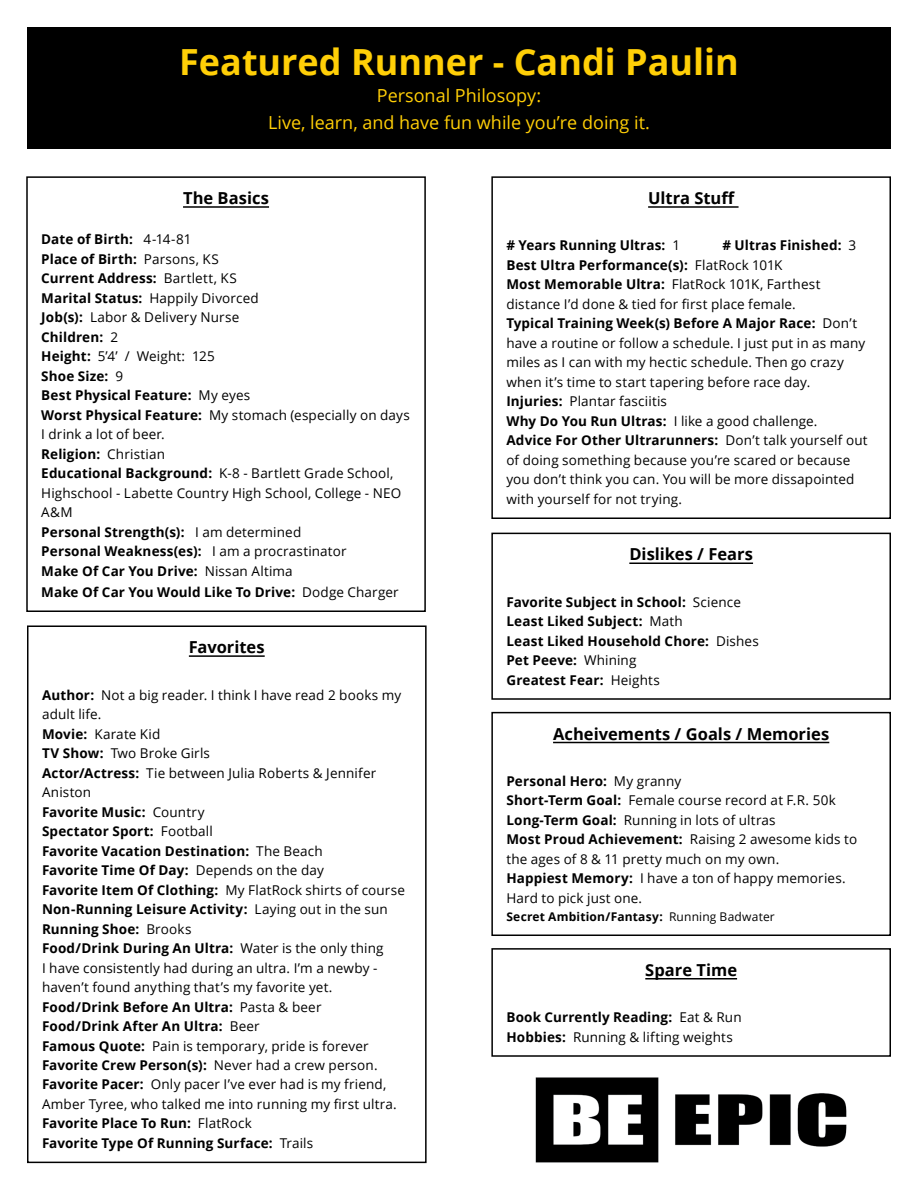
<style>
.page{position:relative;width:918px;height:1188px;background:#fff}
.page>*{position:absolute;margin:0;border:0;box-sizing:border-box;transform-origin:0 0}
.t1{font:700 36px "Open Sans";color:#ffcf07}
.t2{font:18px/27px "Open Sans";color:#ffcf07;text-align:center}
.t3{font:700 16.5px "Open Sans";color:#000}
.t4{font:13.5px/19.5px "Open Sans";letter-spacing:.01em;color:#000}
.t5{font:700 13.5px/19.5px "Open Sans";letter-spacing:.01em;color:#000}
.t6{font:700 12px "Open Sans";letter-spacing:.015em;color:#000}
.s1{font-weight:700}
.s2{font-weight:400}
</style>
<div class="page">
<div style="left:27px;top:27px;width:864px;height:121px;background:#000"></div>
<img style="left:535px;top:1077px;width:312px;height:86px">
<hr style="left:183px;top:206px;width:86px;height:2px;background:#000">
<div style="left:26px;top:176px;width:400px;height:436px;border:2px solid #000"></div>
<hr style="left:629px;top:563px;width:124px;height:1px;background:#000">
<div style="left:491px;top:533px;width:400px;height:167px;border:2px solid #000"></div>
<hr style="left:648px;top:206px;width:91px;height:2px;background:#000">
<div style="left:491px;top:176px;width:400px;height:343px;border:2px solid #000"></div>
<hr style="left:189px;top:655px;width:76px;height:2px;background:#000">
<div style="left:27px;top:625px;width:400px;height:538px;border:2px solid #000"></div>
<hr style="left:553px;top:742px;width:276px;height:1px;background:#000">
<div style="left:491px;top:712px;width:400px;height:224px;border:2px solid #000"></div>
<hr style="left:645px;top:978px;width:92px;height:2px;background:#000">
<div style="left:491px;top:948px;width:400px;height:109px;border:2px solid #000"></div>
<h1 class="t1" style="left:179px;top:36px;width:561px">Featured Runner - Candi Paulin</h1>
<h2 class="t2" style="left:268px;top:81px;width:383px">Personal Philosopy:<br>Live, learn, and have fun while you’re doing it.</h2>
<p class="t3" style="left:183px;top:186px;width:88px">The Basics</p>
<p class="t4" style="left:41px;top:230px;width:370px"><span class="s1">Date of Birth:</span> 4-14-81<br><span class="s1">Place of Birth:</span> Parsons, KS<br><span class="s1">Current Address:</span> Bartlett, KS<br><span class="s1">Marital Status:</span> Happily Divorced<br><span class="s1">Job(s):</span> Labor &amp; Delivery Nurse<br><span class="s1">Children:</span> 2<br><span class="s1">Height:</span> 5’4’ / Weight: 125<br><span class="s1">Shoe Size:</span> 9<br><span class="s1">Best Physical Feature:</span> My eyes<br><span class="s1">Worst Physical Feature:</span> My stomach (especially on days<br>I drink a lot of beer.<br><span class="s1">Religion:</span> Christian<br><span class="s1">Educational Background:</span> K-8 - Bartlett Grade School,<br>Highschool - Labette Country High School, College - NEO<br>A&amp;M<br><span class="s1">Personal Strength(s):</span> I am determined<br><span class="s1">Personal Weakness(es):</span> I am a procrastinator<br><span class="s1">Make Of Car You Drive:</span> Nissan Altima</p>
<p class="t5" style="left:41px;top:582px;width:359px">Make Of Car You Would Like To Drive: <span class="s2">Dodge Charger</span></p>
<p class="t3" style="left:189px;top:635px;width:77px">Favorites</p>
<p class="t4" style="left:42px;top:685px;width:365px"><span class="s1">Author:</span> Not a big reader. I think I have read 2 books my adult life.<br><span class="s1">Movie:</span> Karate Kid<br><span class="s1">TV Show:</span> Two Broke Girls<br><span class="s1">Actor/Actress:</span> Tie between Julia Roberts &amp; Jennifer Aniston<br><span class="s1">Favorite Music:</span> Country<br><span class="s1">Spectator Sport:</span> Football<br><span class="s1">Favorite Vacation Destination:</span> The Beach<br><span class="s1">Favorite Time Of Day:</span> Depends on the day<br><span class="s1">Favorite Item Of Clothing:</span> My FlatRock shirts of course <span class="s1">Non-Running Leisure Activity:</span> Laying out in the sun <span class="s1">Running Shoe:</span> Brooks<br><span class="s1">Food/Drink During An Ultra:</span> Water is the only thing<br>I have consistently had during an ultra. I’m a newby - haven’t found anything that’s my favorite yet.<br><span class="s1">Food/Drink Before An Ultra:</span> Pasta &amp; beer<br><span class="s1">Food/Drink After An Ultra:</span> Beer<br><span class="s1">Famous Quote:</span> Pain is temporary, pride is forever <span class="s1">Favorite Crew Person(s):</span> Never had a crew person.<br><span class="s1">Favorite Pacer:</span> Only pacer I’ve ever had is my friend, Amber Tyree, who talked me into running my first ultra.<br><span class="s1">Favorite Place To Run:</span> FlatRock<br><span class="s1">Favorite Type Of Running Surface:</span> Trails</p>
<p class="t3" style="left:648px;top:186px;width:88px">Ultra Stuff</p>
<p class="t5" style="left:506px;top:236px;width:175px"># Years Running Ultras: <span class="s2">1</span></p>
<p class="t4" style="left:506px;top:236px;width:363px;text-indent:216px"><span class="s1"># Ultras Finished:</span> 3<br><span class="s1">Best Ultra Performance(s):</span> FlatRock 101K<br><span class="s1">Most Memorable Ultra:</span> FlatRock 101K, Farthest distance I’d done &amp; tied for first place female.<br><span class="s1">Typical Training Week(s) Before A Major Race:</span> Don’t have a routine or follow a schedule. I just put in as many miles as I can with my hectic schedule. Then go crazy when it’s time to start tapering before race day.<br><span class="s1">Injuries:</span> Plantar fasciitis<br><span class="s1">Why Do You Run Ultras:</span> I like a good challenge.<br><span class="s1">Advice For Other Ultrarunners:</span> Don’t talk yourself out of doing something because you’re scared or because you don’t think you can. You will be more dissapointed with yourself for not trying.</p>
<p class="t3" style="left:629px;top:543px;width:125px">Dislikes / Fears</p>
<p class="t5" style="left:506px;top:592px;width:254px">Favorite Subject in School: <span class="s2">Science<br></span>Least Liked Subject: <span class="s2">Math<br></span>Least Liked Household Chore: <span class="s2">Dishes<br></span>Pet Peeve: <span class="s2">Whining<br></span>Greatest Fear: <span class="s2">Heights</span></p>
<p class="t3" style="left:553px;top:722px;width:278px">Acheivements / Goals / Memories</p>
<p class="t4" style="left:506px;top:771px;width:352px"><span class="s1">Personal Hero:</span> My granny<br><span class="s1">Short-Term Goal:</span> Female course record at F.R. 50k <span class="s1">Long-Term Goal:</span> Running in lots of ultras<br><span class="s1">Most Proud Achievement:</span> Raising 2 awesome kids to the ages of 8 &amp; 11 pretty much on my own.<br><span class="s1">Happiest Memory:</span> I have a ton of happy memories.<br>Hard to pick just one.</p>
<p class="t6" style="left:506px;top:908px;width:270px">Secret Ambition/Fantasy: <span class="s2">Running Badwater</span></p>
<p class="t3" style="left:645px;top:958px;width:93px">Spare Time</p>
<p class="t5" style="left:506px;top:1007px;width:237px">Book Currently Reading: <span class="s2">Eat &amp; Run<br></span>Hobbies: <span class="s2">Running &amp; lifting weights</span></p>
</div>
